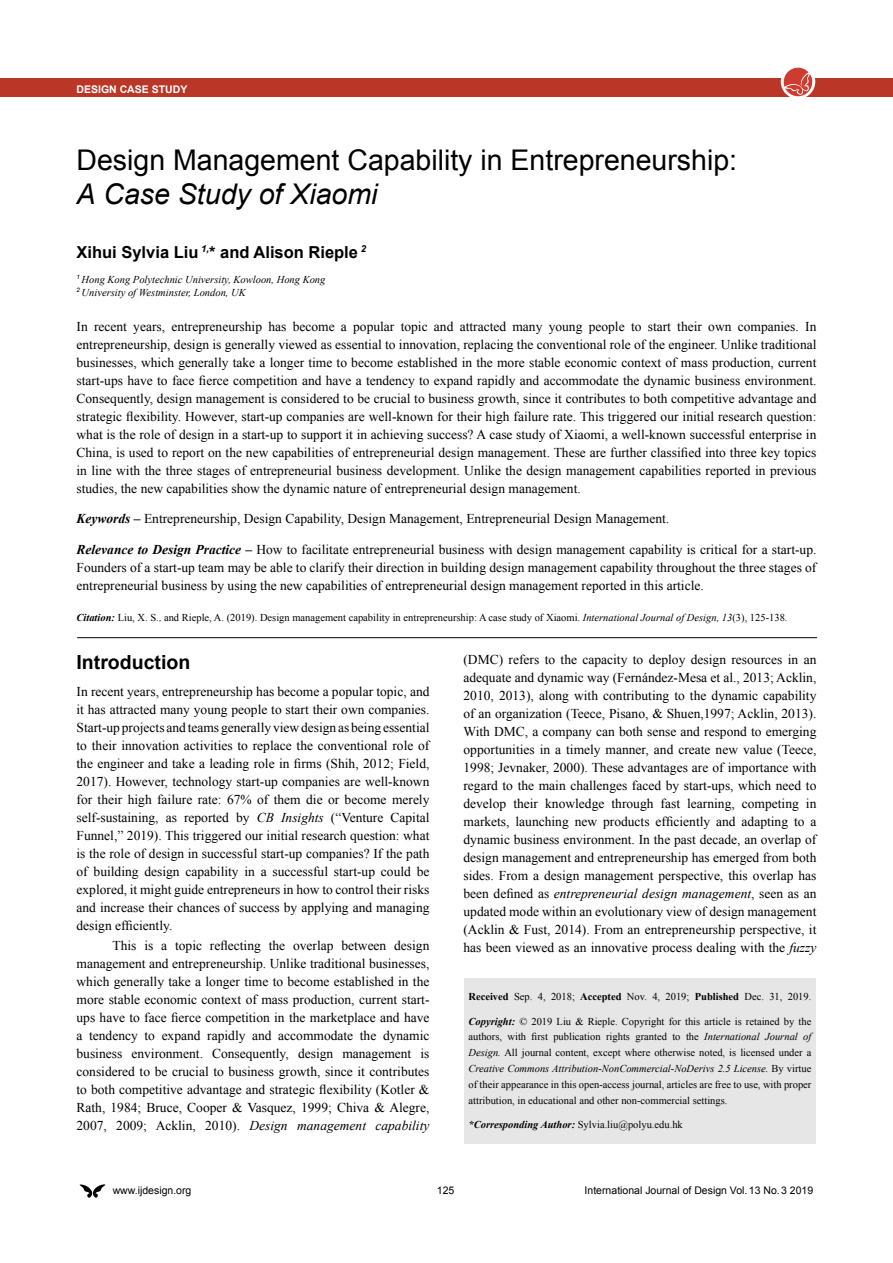
<style>
.page{position:relative;width:893px;height:1263px;background:#fff}
.page>*{position:absolute;margin:0;border:0;box-sizing:border-box;transform-origin:0 0}
.t1{font:28.5px "Arial";color:#000}
.t2{font:italic 28.5px "Arial";color:#000}
.t3{font:700 19.5px "Arial";color:#000}
.t4{font:700 16.5px "Arial";color:#000}
.t5{font:13.5px/18px "Times New Roman";color:#000;text-align:justify}
.t6{font:10.5px/15.9px "Times New Roman";color:#000;text-align:justify}
.t7{font:italic 10.5px/12.6px "Times New Roman";color:#000}
.t8{font:10.5px "Arial";color:#000}
.t9{font:700 10.5px "Arial";color:#fff}
.s1{font-weight:700;font-style:italic}
.s2{font-family:"Adobe Ming Std";font-weight:300}
.s3{font-style:italic}
.s4{font-weight:700}
</style>
<div class="page">
<svg style="left:80px;top:1184px;width:25px;height:14px"></svg>
<div style="left:0;top:78px;width:893px;height:19px;background:#ba3626"></div>
<svg style="left:781px;top:64px;width:34px;height:35px"></svg>
<div style="left:784px;top:68px;width:28px;height:28px;background:#ce3c31;border-radius:50%"></div>
<svg style="left:784px;top:72px;width:26px;height:23px"></svg>
<div style="left:464px;top:978px;width:352px;height:165px;background:#e5e6e5"></div>
<hr style="left:77px;top:637px;width:740px;height:1px;background:#000">
<p class="t9" style="left:77px;top:82px;width:112px">DESIGN CASE STUDY</p>
<h1 class="t1" style="left:77px;top:141px;width:662px">Design Management Capability in Entrepreneurship:</h1>
<h1 class="t2" style="left:77px;top:175px;width:302px">A Case Study of Xiaomi</h1>
<p class="t4" style="left:77px;top:241px;width:291px">Xihui Sylvia Liu <sup>1,</sup>* and Alison Rieple <sup>2</sup></p>
<p class="t7" style="left:77px;top:273px;width:250px"><sup>1</sup> Hong Kong Polytechnic University, Kowloon, Hong Kong<br><sup>2</sup> University of Westminster, London, UK</p>
<p class="t5" style="left:77px;top:317px;width:741px">In recent years, entrepreneurship has become a popular topic and attracted many young people to start their own companies. In entrepreneurship, design is generally viewed as essential to innovation, replacing the conventional role of the engineer. Unlike traditional businesses, which generally take a longer time to become established in the more stable economic context of mass production, current start-ups have to face fierce competition and have a tendency to expand rapidly and accommodate the dynamic business environment.<br>Consequently, design management is considered to be crucial to business growth, since it contributes to both competitive advantage and strategic flexibility. However, start-up companies are well-known for their high failure rate. This triggered our initial research question: what is the role of design in a start-up to support it in achieving success? A case study of Xiaomi, a well-known successful enterprise in China, is used to report on the new capabilities of entrepreneurial design management. These are further classified into three key topics in line with the three stages of entrepreneurial business development. Unlike the design management capabilities reported in previous studies, the new capabilities show the dynamic nature of entrepreneurial design management.</p>
<p class="t5" style="left:77px;top:510px;width:594px"><span class="s1">Keywords –</span> Entrepreneurship, Design Capability, Design Management, Entrepreneurial Design Management.</p>
<p class="t5" style="left:77px;top:540px;width:741px"><span class="s1">Relevance to Design Practice –</span> How to facilitate entrepreneurial business with design management capability is critical for a start-up.<br>Founders of a start-up team may be able to clarify their direction in building design management capability throughout the three stages of entrepreneurial business by using the new capabilities of entrepreneurial design management reported in this article.</p>
<p class="t6" style="left:77px;top:609px;width:712px"><span class="s1">Citation:</span> Liu, X. S.<span class="s2">,</span> and Rieple, A. (2019). Design management capability in entrepreneurship: A case study of Xiaomi. <span class="s3">International Journal of Design, 13</span>(3), 125-138.</p>
<h2 class="t3" style="left:77px;top:649px;width:115px">Introduction</h2>
<p class="t5" style="left:77px;top:682px;width:354px">In recent years, entrepreneurship has become a popular topic, and it has attracted many young people to start their own companies.<br>Start-up projects and teams generally view design as being essential to their innovation activities to replace the conventional role of the engineer and take a leading role in firms (Shih, 2012; Field, 2017). However, technology start-up companies are well-known for their high failure rate: 67% of them die or become merely self-sustaining, as reported by <span class="s3">CB Insights</span> (“Venture Capital Funnel,” 2019). This triggered our initial research question: what is the role of design in successful start-up companies? If the path of building design capability in a successful start-up could be explored, it might guide entrepreneurs in how to control their risks and increase their chances of success by applying and managing design efficiently.</p>
<p class="t5" style="left:77px;top:936px;width:354px;text-indent:36px">This is a topic reflecting the overlap between design management and entrepreneurship. Unlike traditional businesses, which generally take a longer time to become established in the more stable economic context of mass production, current start&shy;ups have to face fierce competition in the marketplace and have a tendency to expand rapidly and accommodate the dynamic business environment. Consequently, design management is considered to be crucial to business growth, since it contributes to both competitive advantage and strategic flexibility (Kotler &amp; Rath, 1984; Bruce, Cooper &amp; Vasquez, 1999; Chiva &amp; Alegre, 2007, 2009; Acklin, 2010). <span class="s3">Design management capability</span></p>
<p class="t5" style="left:463px;top:650px;width:354px">(DMC) refers to the capacity to deploy design resources in an adequate and dynamic way (Fernández-Mesa et al., 2013; Acklin, 2010, 2013), along with contributing to the dynamic capability of an organization (Teece, Pisano, &amp; Shuen,1997; Acklin, 2013).<br>With DMC, a company can both sense and respond to emerging opportunities in a timely manner, and create new value (Teece, 1998; Jevnaker, 2000). These advantages are of importance with regard to the main challenges faced by start-ups, which need to develop their knowledge through fast learning, competing in markets, launching new products efficiently and adapting to a dynamic business environment. In the past decade, an overlap of design management and entrepreneurship has emerged from both sides. From a design management perspective, this overlap has been defined as <span class="s3">entrepreneurial design management</span>, seen as an updated mode within an evolutionary view of design management (Acklin &amp; Fust, 2014). From an entrepreneurship perspective, it has been viewed as an innovative process dealing with the <span class="s3">fuzzy</span></p>
<p class="t6" style="left:468px;top:988px;width:344px"><span class="s4">Received</span> Sep. 4, 2018; <span class="s4">Accepted</span> Nov. 4, 2019; <span class="s4">Published</span> Dec. 31, 2019.</p>
<p class="t6" style="left:468px;top:1013px;width:344px"><span class="s1">Copyright:</span> © 2019 Liu &amp; Rieple. Copyright for this article is retained by the authors, with first publication rights granted to the <span class="s3">International Journal of Design.</span> All journal content, except where otherwise noted, is licensed under a <span class="s3">Creative Commons Attribution-NonCommercial-NoDerivs 2.5 License.</span> By virtue of their appearance in this open-access journal, articles are free to use, with proper attribution, in educational and other non-commercial settings.</p>
<p class="t6" style="left:468px;top:1117px;width:216px"><span class="s1">*Corresponding Author:</span> Sylvia.liu@polyu.edu.hk</p>
<p class="t8" style="left:113px;top:1184px;width:80px">www.ijdesign.org</p>
<p class="t8" style="left:437px;top:1184px;width:19px">125</p>
<p class="t8" style="left:585px;top:1184px;width:230px">International Journal of Design Vol. 13 No. 3 2019</p>
</div>
